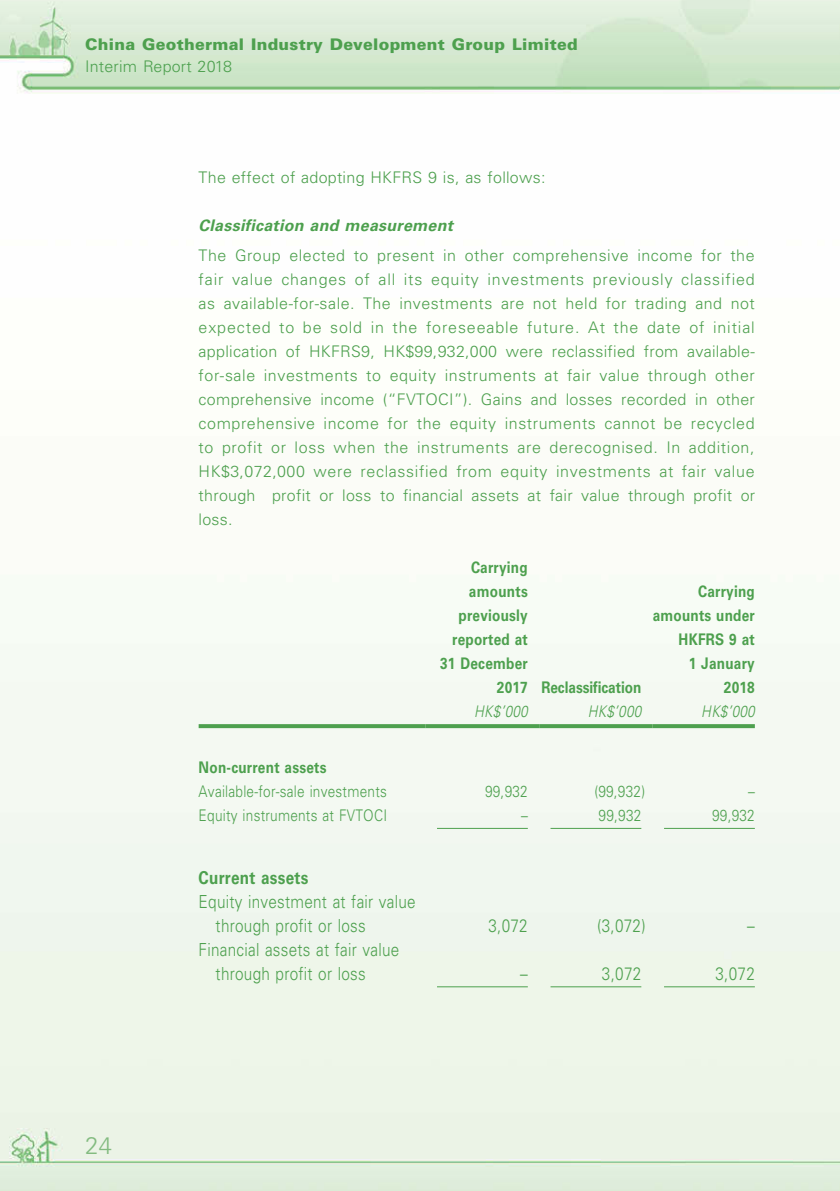
<style>
.page{position:relative;width:840px;height:1191px;background:#fff}
.page>*{position:absolute;margin:0;border:0;box-sizing:border-box;transform-origin:0 0}
.t1{font:300 24px "Univers LT Std";color:#83bb80}
.t2{font:300 18px/24px "Univers LT Std";letter-spacing:.015em;color:#4da04e;scale:.85 1}
.t3{font:700 18px "Univers LT Std";letter-spacing:.015em;color:#4da04e;scale:.85 1}
.t4{font:300 16px/24px "Univers LT Std";letter-spacing:.015em;color:#4da04e;text-align:justify}
.t5{font:700 16px/24px "Univers LT Std";letter-spacing:.015em;color:#4da04e;text-align:right;scale:.85 1}
.t6{font:300 16px "Univers LT Std";letter-spacing:.015em;color:#4da04e;scale:.85 1}
.t7{font:900 16px "Univers LT Std";letter-spacing:.015em;color:#4da04e}
.t8{font:italic 700 16px "Univers LT Std";letter-spacing:.015em;color:#4da04e}
.t9{font:italic 300 16px "Univers LT Std";letter-spacing:.015em;color:#4da04e;scale:.85 1}
.t10{font:700 16px "Univers LT Std";letter-spacing:-.005em;color:#4da04e;scale:.85 1}
</style>
<div class="page">
<img style="left:0;top:0;width:840px;height:1153px">
<img style="left:0;top:247px;width:839px;height:944px">
<svg style="left:198px;top:724px;width:227px;height:4px"></svg>
<svg style="left:425px;top:724px;width:114px;height:4px"></svg>
<svg style="left:539px;top:724px;width:113px;height:4px"></svg>
<svg style="left:652px;top:724px;width:102px;height:4px"></svg>
<hr style="left:437px;top:828px;width:90px;height:1px;background:#4da04e">
<hr style="left:550px;top:828px;width:91px;height:1px;background:#4da04e">
<hr style="left:663px;top:828px;width:91px;height:1px;background:#4da04e">
<hr style="left:437px;top:986px;width:90px;height:1px;background:#4da04e">
<hr style="left:550px;top:986px;width:91px;height:1px;background:#4da04e">
<hr style="left:663px;top:986px;width:91px;height:1px;background:#4da04e">
<p class="t7" style="left:85px;top:35px;width:494px">China Geothermal Industry Development Group Limited</p>
<p class="t4" style="left:85px;top:55px;width:148px">Interim Report 2018</p>
<p class="t4" style="left:198px;top:166px;width:348px">The effect of adopting HKFRS 9 is, as follows:</p>
<p class="t8" style="left:198px;top:216px;width:256px">Classification and measurement</p>
<p class="t4" style="left:198px;top:243px;width:557px">The Group elected to present in other comprehensive income for the fair value changes of all its equity investments previously classified as available-for-sale. The investments are not held for trading and not expected to be sold in the foreseeable future. At the date of initial application of HKFRS9, HK$99,932,000 were reclassified from available&shy;for-sale investments to equity instruments at fair value through other comprehensive income (“FVTOCI”). Gains and losses recorded in other comprehensive income for the equity instruments cannot be recycled to profit or loss when the instruments are derecognised. In addition, HK$3,072,000 were reclassified from equity investments at fair value through profit or loss to financial assets at fair value through profit or loss.</p>
<p class="t5" style="left:470px;top:556px;width:68px">Carrying</p>
<p class="t5" style="left:468px;top:580px;width:71px">amounts</p>
<p class="t5" style="left:458px;top:604px;width:83px">previously</p>
<p class="t5" style="left:452px;top:628px;width:90px">reported at</p>
<p class="t5" style="left:440px;top:652px;width:105px">31 December</p>
<p class="t10" style="left:496px;top:678px;width:171px">2017 Reclassification</p>
<p class="t5" style="left:652px;top:580px;width:122px">Carrying amounts under<br>HKFRS 9 at<br>1 January<br>2018</p>
<p class="t9" style="left:474px;top:702px;width:64px">HK$’000</p>
<p class="t9" style="left:587px;top:702px;width:64px">HK$’000</p>
<p class="t9" style="left:700px;top:702px;width:64px">HK$’000</p>
<p class="t5" style="left:198px;top:756px;width:152px">Non-current assets</p>
<p class="t6" style="left:198px;top:782px;width:223px">Available-for-sale investments</p>
<p class="t6" style="left:485px;top:782px;width:52px">99,932</p>
<p class="t6" style="left:594px;top:782px;width:61px">(99,932)</p>
<p class="t6" style="left:747px;top:782px;width:9px">–</p>
<p class="t6" style="left:198px;top:806px;width:223px">Equity instruments at FVTOCI</p>
<p class="t6" style="left:520px;top:806px;width:9px">–</p>
<p class="t6" style="left:598px;top:806px;width:52px">99,932</p>
<p class="t6" style="left:711px;top:806px;width:52px">99,932</p>
<h1 class="t1" style="left:85px;top:1131px;width:29px">24</h1>
<p class="t3" style="left:198px;top:866px;width:131px">Current assets</p>
<p class="t2" style="left:215px;top:889px;width:237px;text-indent:-17px">Equity investment at fair value through profit or loss</p>
<p class="t2" style="left:215px;top:937px;width:217px;text-indent:-17px">Financial assets at fair value through profit or loss</p>
<p class="t2" style="left:488px;top:913px;width:48px">3,072</p>
<p class="t2" style="left:597px;top:913px;width:58px">(3,072)</p>
<p class="t2" style="left:746px;top:913px;width:11px">–</p>
<p class="t2" style="left:520px;top:961px;width:11px">–</p>
<p class="t2" style="left:601px;top:961px;width:48px">3,072</p>
<p class="t2" style="left:715px;top:961px;width:48px">3,072</p>
</div>
